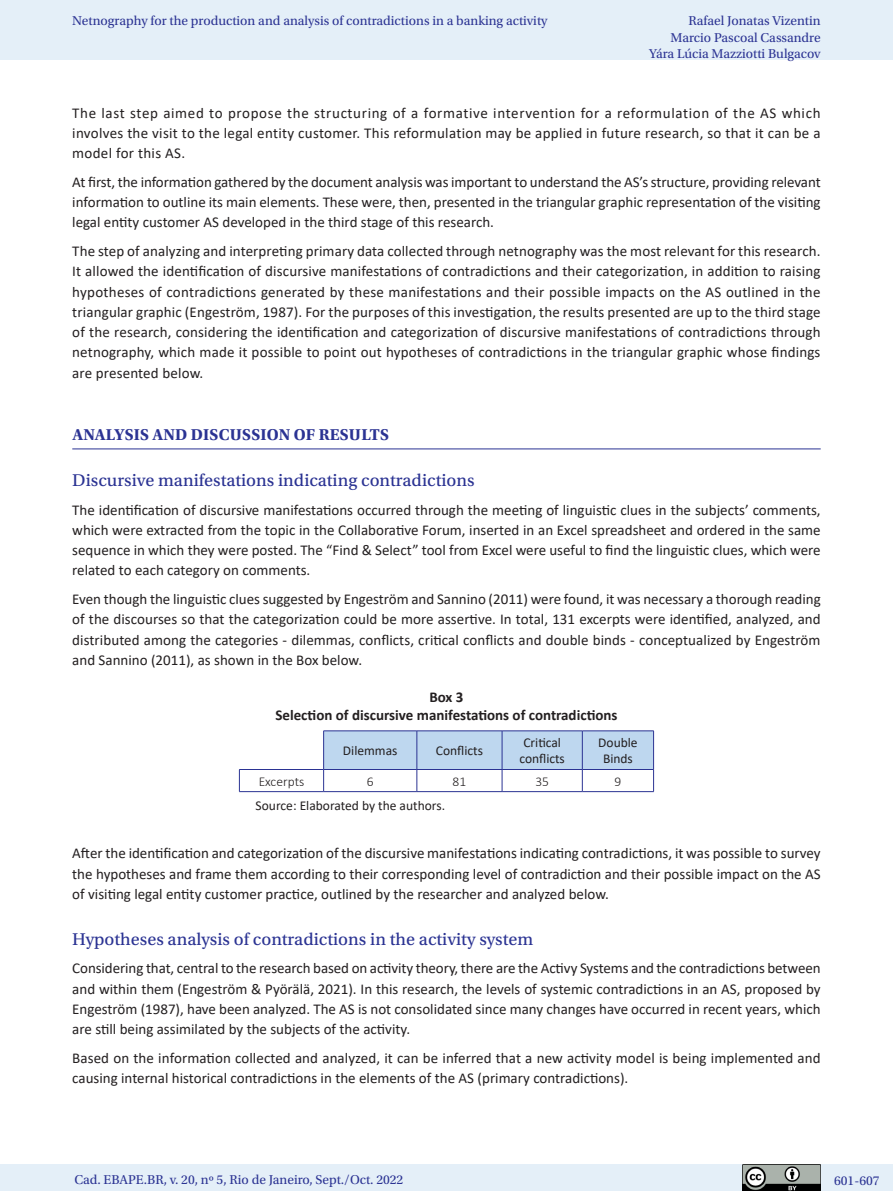
<style>
.page{position:relative;width:893px;height:1191px;background:#fff}
.page>*{position:absolute;margin:0;border:0;box-sizing:border-box;transform-origin:0 0}
._07_2_sub2{font:18px "Utopia Std Capt";color:#2b3393}
._07_1_sub_1{font:700 16.5px "Utopia Std";letter-spacing:.01em;color:#2b3393}
._06_0_texto{font:15px/20.2px "Calibri";color:#231f20;text-align:justify}
._08_2_tabela_titulo{font:700 15px/18px "Calibri";color:#231f20;text-align:center}
.t1{font:13.5px/16.5px "Utopia Std";color:#2b3393;text-align:right}
._08_2_tabela_gargant{font:13.5px/16.5px "Calibri";color:#231f20}
._08_2_tabela_fonte{font:13.5px "Calibri";color:#231f20}
._08_2_tabela_texto_1{font:300 13.5px "Calibri";color:#231f20}
</style>
<div class="page">
<div style="left:0;top:0;width:893px;height:60px;background:#e4eff8"></div>
<div style="left:0;top:1164px;width:893px;height:27px;background:#e4eff8"></div>
<img style="left:743px;top:1164px;width:78px;height:27px">
<hr style="left:72px;top:448px;width:749px;height:1px;background:#2b3393">
<svg style="left:239px;top:770px;width:1px;height:21px"></svg>
<svg style="left:323px;top:731px;width:331px;height:60px"></svg>
<hr style="left:239px;top:791px;width:85px;height:1px;background:#2b3393">
<hr style="left:324px;top:791px;width:93px;height:1px;background:#2b3393">
<hr style="left:417px;top:791px;width:85px;height:1px;background:#2b3393">
<hr style="left:502px;top:791px;width:80px;height:1px;background:#2b3393">
<hr style="left:582px;top:791px;width:72px;height:1px;background:#2b3393">
<hr style="left:323px;top:730px;width:94px;height:1px;background:#2b3393">
<hr style="left:417px;top:730px;width:85px;height:1px;background:#2b3393">
<hr style="left:502px;top:730px;width:80px;height:1px;background:#2b3393">
<hr style="left:582px;top:730px;width:72px;height:1px;background:#2b3393">
<hr style="left:653px;top:731px;width:1px;height:38px;background:#2b3393">
<hr style="left:324px;top:769px;width:93px;height:1px;background:#2b3393">
<hr style="left:417px;top:769px;width:85px;height:1px;background:#2b3393">
<hr style="left:502px;top:769px;width:80px;height:1px;background:#2b3393">
<hr style="left:582px;top:769px;width:72px;height:1px;background:#2b3393">
<hr style="left:239px;top:769px;width:85px;height:1px;background:#2b3393">
<p class="t1" style="left:72px;top:13px;width:477px">Netnography for the production and analysis of contradictions in a banking activity</p>
<p class="t1" style="left:649px;top:13px;width:173px">Rafael Jonatas Vizentin<br>Marcio Pascoal Cassandre<br>Yára Lúcia Mazziotti Bulgacov</p>
<p class="_06_0_texto" style="left:72px;top:102px;width:750px">The last step aimed to propose the structuring of a formative intervention for a reformulation of the AS which involves the visit to the legal entity customer. This reformulation may be applied in future research, so that it can be a model for this AS.</p>
<p class="_06_0_texto" style="left:72px;top:171px;width:750px">At first, the information gathered by the document analysis was important to understand the AS’s structure, providing relevant information to outline its main elements. These were, then, presented in the triangular graphic representation of the visiting legal entity customer AS developed in the third stage of this research.</p>
<p class="_06_0_texto" style="left:72px;top:241px;width:750px">The step of analyzing and interpreting primary data collected through netnography was the most relevant for this research.<br>It allowed the identification of discursive manifestations of contradictions and their categorization, in addition to raising hypotheses of contradictions generated by these manifestations and their possible impacts on the AS outlined in the triangular graphic (Engeström, 1987). For the purposes of this investigation, the results presented are up to the third stage of the research, considering the identification and categorization of discursive manifestations of contradictions through netnography, which made it possible to point out hypotheses of contradictions in the triangular graphic whose findings are presented below.</p>
<p class="_07_1_sub_1" style="left:72px;top:425px;width:318px">ANALYSIS AND DISCUSSION OF RESULTS</p>
<p class="_07_2_sub2" style="left:72px;top:470px;width:404px">Discursive manifestations indicating contradictions</p>
<p class="_06_0_texto" style="left:72px;top:499px;width:750px">The identification of discursive manifestations occurred through the meeting of linguistic clues in the subjects’ comments, which were extracted from the topic in the Collaborative Forum, inserted in an Excel spreadsheet and ordered in the same sequence in which they were posted. The “Find &amp; Select” tool from Excel were useful to find the linguistic clues, which were related to each category on comments.</p>
<p class="_06_0_texto" style="left:72px;top:588px;width:750px">Even though the linguistic clues suggested by Engeström and Sannino (2011) were found, it was necessary a thorough reading of the discourses so that the categorization could be more assertive. In total, 131 excerpts were identified, analyzed, and distributed among the categories - dilemmas, conflicts, critical conflicts and double binds - conceptualized by Engeström and Sannino (2011), as shown in the Box below.</p>
<p class="_08_2_tabela_titulo" style="left:275px;top:688px;width:344px">Box 3<br>Selection of discursive manifestations of contradictions</p>
<p class="_08_2_tabela_gargant" style="left:343px;top:742px;width:56px">Dilemmas</p>
<p class="_08_2_tabela_gargant" style="left:436px;top:742px;width:49px">Conflicts</p>
<p class="_08_2_tabela_gargant" style="left:519px;top:734px;width:47px">Critical conflicts</p>
<p class="_08_2_tabela_gargant" style="left:598px;top:734px;width:41px;text-align:center">Double<br>Binds</p>
<p class="_08_2_tabela_texto_1" style="left:259px;top:772px;width:47px">Excerpts</p>
<p class="_08_2_tabela_texto_1" style="left:367px;top:772px;width:8px">6</p>
<p class="_08_2_tabela_texto_1" style="left:453px;top:772px;width:15px">81</p>
<p class="_08_2_tabela_texto_1" style="left:535px;top:772px;width:15px">35</p>
<p class="_08_2_tabela_texto_1" style="left:614px;top:772px;width:8px">9</p>
<p class="_08_2_tabela_fonte" style="left:256px;top:796px;width:191px">Source: Elaborated by the authors.</p>
<p class="_06_0_texto" style="left:72px;top:843px;width:750px">After the identification and categorization of the discursive manifestations indicating contradictions, it was possible to survey the hypotheses and frame them according to their corresponding level of contradiction and their possible impact on the AS of visiting legal entity customer practice, outlined by the researcher and analyzed below.</p>
<p class="_07_2_sub2" style="left:72px;top:929px;width:462px">Hypotheses analysis of contradictions in the activity system</p>
<p class="_06_0_texto" style="left:72px;top:958px;width:750px">Considering that, central to the research based on activity theory, there are the Activy Systems and the contradictions between and within them (Engeström &amp; Pyörälä, 2021). In this research, the levels of systemic contradictions in an AS, proposed by Engeström (1987), have been analyzed. The AS is not consolidated since many changes have occurred in recent years, which are still being assimilated by the subjects of the activity.</p>
<p class="_06_0_texto" style="left:72px;top:1047px;width:750px">Based on the information collected and analyzed, it can be inferred that a new activity model is being implemented and causing internal historical contradictions in the elements of the AS (primary contradictions).</p>
<p class="t1" style="left:74px;top:1171px;width:331px">Cad. EBAPE.BR, v. 20, nº 5, Rio de Janeiro, Sept./Oct. 2022</p>
<p class="t1" style="left:834px;top:1172px;width:47px">601-607</p>
</div>
